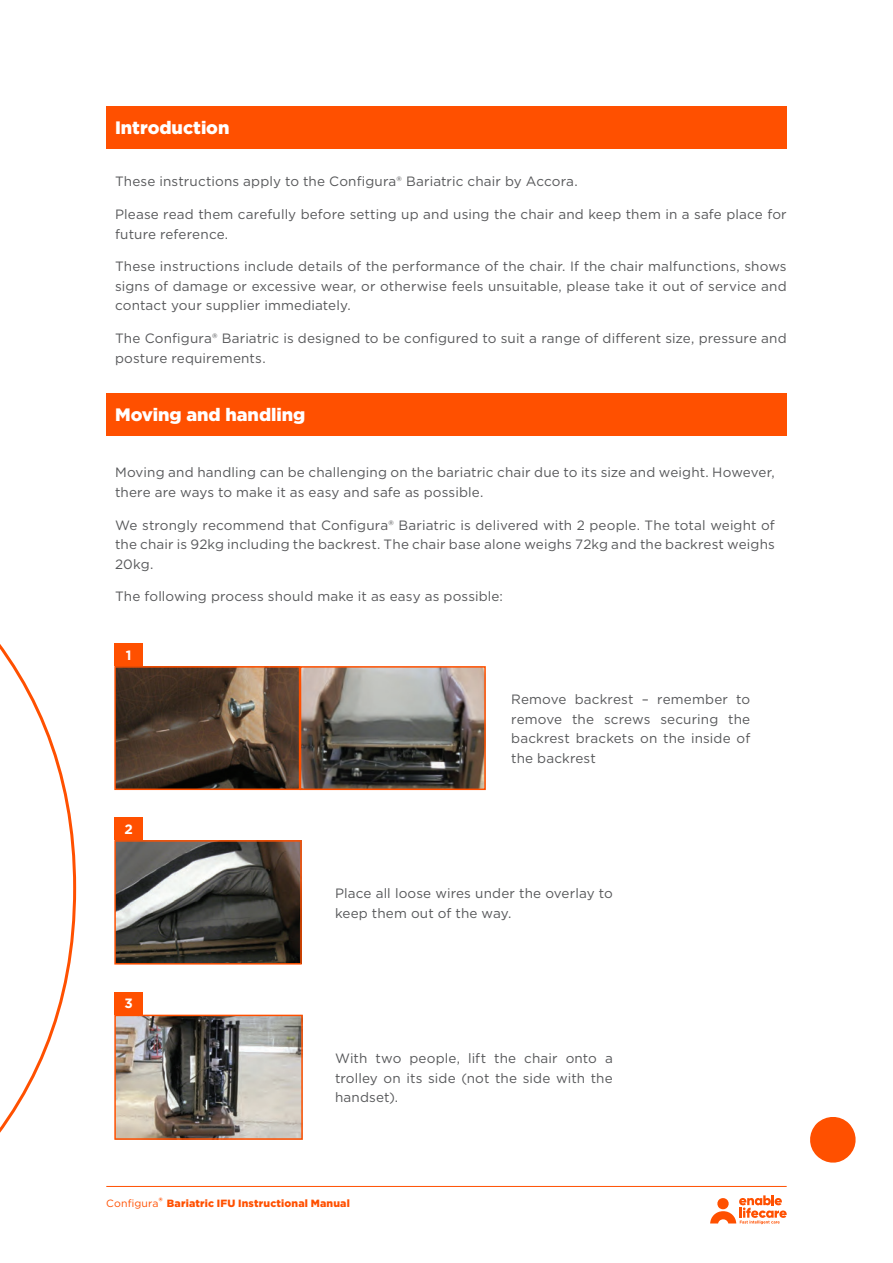
<style>
.page{position:relative;width:893px;height:1263px;background:#fff}
.page>*{position:absolute;margin:0;border:0;box-sizing:border-box;transform-origin:0 0}
.Orange_12pt_Black{font:900 18px "Gotham";color:#fff}
.Body_9pt{font:13.5px/19.5px "Gotham";letter-spacing:.01em;color:#57585a}
.Body_9pt-2{font:700 13.5px "Gotham";color:#fff}
.t1{font:900 10.5px "Gotham";letter-spacing:.02em;color:#ff5000}
.s1{font-weight:400}
</style>
<div class="page">
<hr style="left:106px;top:1186px;width:681px;height:1px;background:#ff5000">
<svg style="left:710px;top:1195px;width:77px;height:29px"></svg>
<img style="left:117px;top:669px;width:366px;height:118px">
<svg style="left:0;top:644px;width:77px;height:489px"></svg>
<svg style="left:810px;top:1117px;width:46px;height:46px"></svg>
<div style="left:106px;top:106px;width:681px;height:42px;background:#ff5000"></div>
<div style="left:106px;top:393px;width:681px;height:42px;background:#ff5000"></div>
<div style="left:114px;top:666px;width:186px;height:124px;border:2px solid #ff5000"></div>
<div style="left:300px;top:666px;width:186px;height:124px;border:2px solid #ff5000"></div>
<img style="left:117px;top:843px;width:182px;height:118px">
<div style="left:114px;top:840px;width:188px;height:124px;border:2px solid #ff5000"></div>
<img style="left:117px;top:1018px;width:183px;height:119px">
<div style="left:114px;top:1015px;width:189px;height:125px;border:2px solid #ff5000"></div>
<div style="left:114px;top:643px;width:29px;height:23px;background:#ff5000"></div>
<div style="left:114px;top:817px;width:29px;height:23px;background:#ff5000"></div>
<div style="left:114px;top:992px;width:29px;height:23px;background:#ff5000"></div>
<p class="Orange_12pt_Black" style="left:115px;top:115px;width:116px">Introduction</p>
<p class="Body_9pt" style="left:115px;top:171px;width:464px">These instructions apply to the Configura® Bariatric chair by Accora.</p>
<p class="Body_9pt" style="left:115px;top:204px;width:673px">Please read them carefully before setting up and using the chair and keep them in a safe place for future reference.</p>
<p class="Body_9pt" style="left:115px;top:256px;width:673px;text-align:justify">These instructions include details of the performance of the chair. If the chair malfunctions, shows signs of damage or excessive wear, or otherwise feels unsuitable, please take it out of service and contact your supplier immediately.</p>
<p class="Body_9pt" style="left:115px;top:328px;width:673px">The Configura® Bariatric is designed to be configured to suit a range of different size, pressure and posture requirements.</p>
<p class="Orange_12pt_Black" style="left:115px;top:402px;width:192px">Moving and handling</p>
<p class="Body_9pt" style="left:115px;top:462px;width:661px">Moving and handling can be challenging on the bariatric chair due to its size and weight. However, there are ways to make it as easy and safe as possible.</p>
<p class="Body_9pt" style="left:115px;top:515px;width:661px;text-align:justify">We strongly recommend that Configura® Bariatric is delivered with 2 people. The total weight of the chair is 92kg including the backrest. The chair base alone weighs 72kg and the backrest weighs 20kg.</p>
<p class="Body_9pt" style="left:115px;top:586px;width:389px">The following process should make it as easy as possible:</p>
<p class="Body_9pt-2" style="left:126px;top:647px;width:7px">1</p>
<p class="Body_9pt-2" style="left:124px;top:821px;width:10px">2</p>
<p class="Body_9pt-2" style="left:124px;top:996px;width:10px">3</p>
<p class="Body_9pt" style="left:511px;top:689px;width:241px;text-align:justify">Remove backrest – remember to remove the screws securing the backrest brackets on the inside of the backrest</p>
<p class="Body_9pt" style="left:335px;top:883px;width:279px">Place all loose wires under the overlay to keep them out of the way.</p>
<p class="Body_9pt" style="left:335px;top:1048px;width:279px;text-align:justify">With two people, lift the chair onto a trolley on its side (not the side with the handset).</p>
<p class="t1" style="left:159px;top:1194px;width:5px">®</p>
<p class="t1" style="left:106px;top:1196px;width:245px"><span class="s1">Configura</span> Bariatric IFU Instructional Manual</p>
</div>
